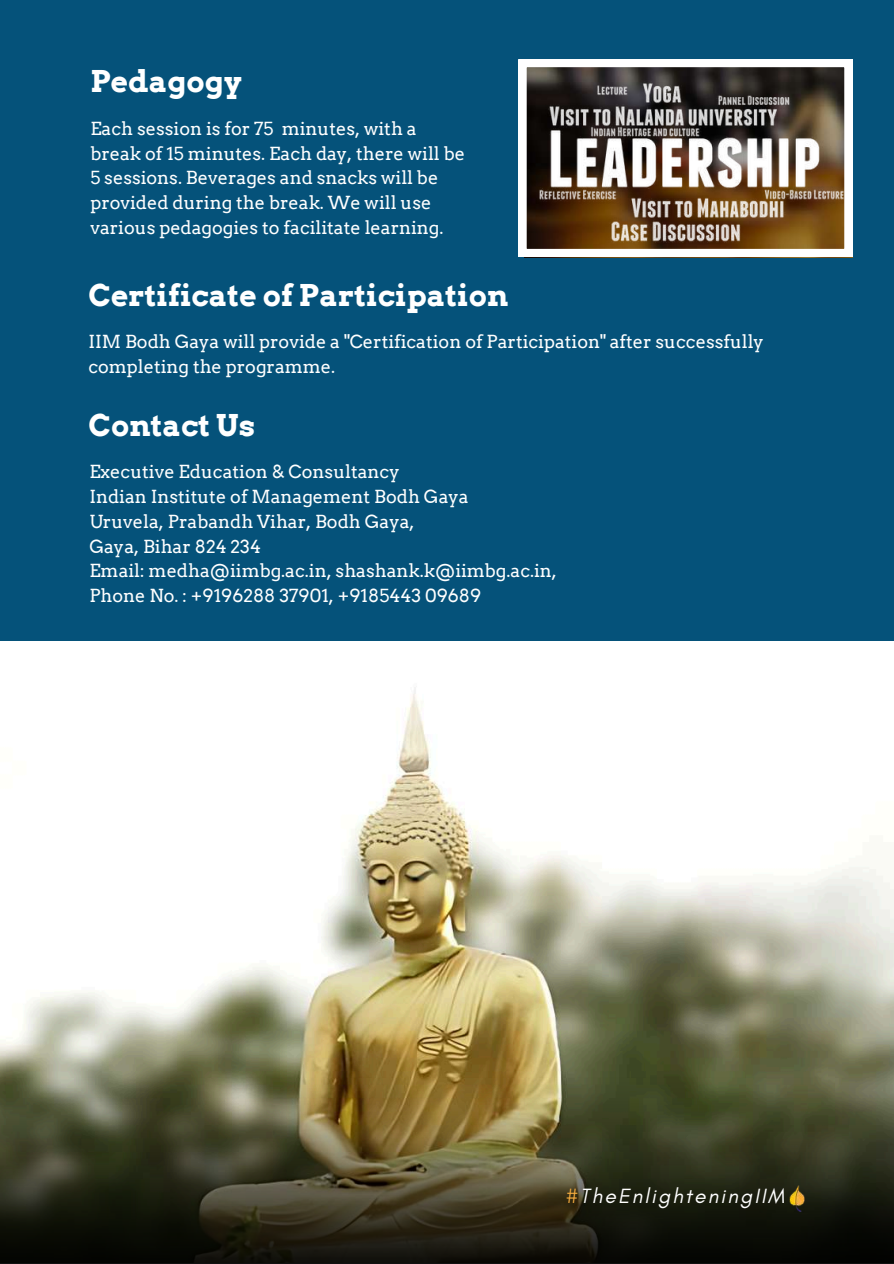
<style>
.page{position:relative;width:894px;height:1264px;background:#fff}
.page>*{position:absolute;margin:0;border:0;box-sizing:border-box;transform-origin:0 0}
.t1{font:700 30px "Arvo";color:#fff}
.t2{font:italic 21px "Glacial Indifference";letter-spacing:.1em;color:#fff}
.t3{font:18px/24.8px "Arvo";color:#fff}
.s1{color:#faaf3f}
</style>
<div class="page">
<img style="left:0;top:640px;width:893px;height:188px">
<div style="left:0;top:0;width:893px;height:640px;background:#05527a"></div>
<img style="left:0;top:828px;width:893px;height:435px">
<img style="left:785px;top:1183px;width:24px;height:29px">
<img style="left:518px;top:59px;width:333px;height:198px">
<h1 class="t1" style="left:90px;top:63px;width:153px">Pedagogy</h1>
<p class="t3" style="left:90px;top:116px;width:376px">Each session is for 75 minutes, with a break of 15 minutes. Each day, there will be 5 sessions. Beverages and snacks will be provided during the break. We will use various pedagogies to facilitate learning.</p>
<h1 class="t1" style="left:88px;top:277px;width:421px">Certificate of Participation</h1>
<p class="t3" style="left:88px;top:329px;width:677px">IIM Bodh Gaya will provide a "Certification of Participation" after successfully completing the programme.</p>
<h1 class="t1" style="left:88px;top:407px;width:168px">Contact Us</h1>
<p class="t3" style="left:89px;top:459px;width:469px">Executive Education &amp; Consultancy<br>Indian Institute of Management Bodh Gaya<br>Uruvela, Prabandh Vihar, Bodh Gaya,<br>Gaya, Bihar 824 234<br>Email: medha@iimbg.ac.in, shashank.k@iimbg.ac.in, Phone No. : +9196288 37901, +9185443 09689</p>
<p class="t2" style="left:566px;top:1182px;width:219px"><span class="s1">#</span>TheEnlighteningIIM</p>
</div>
